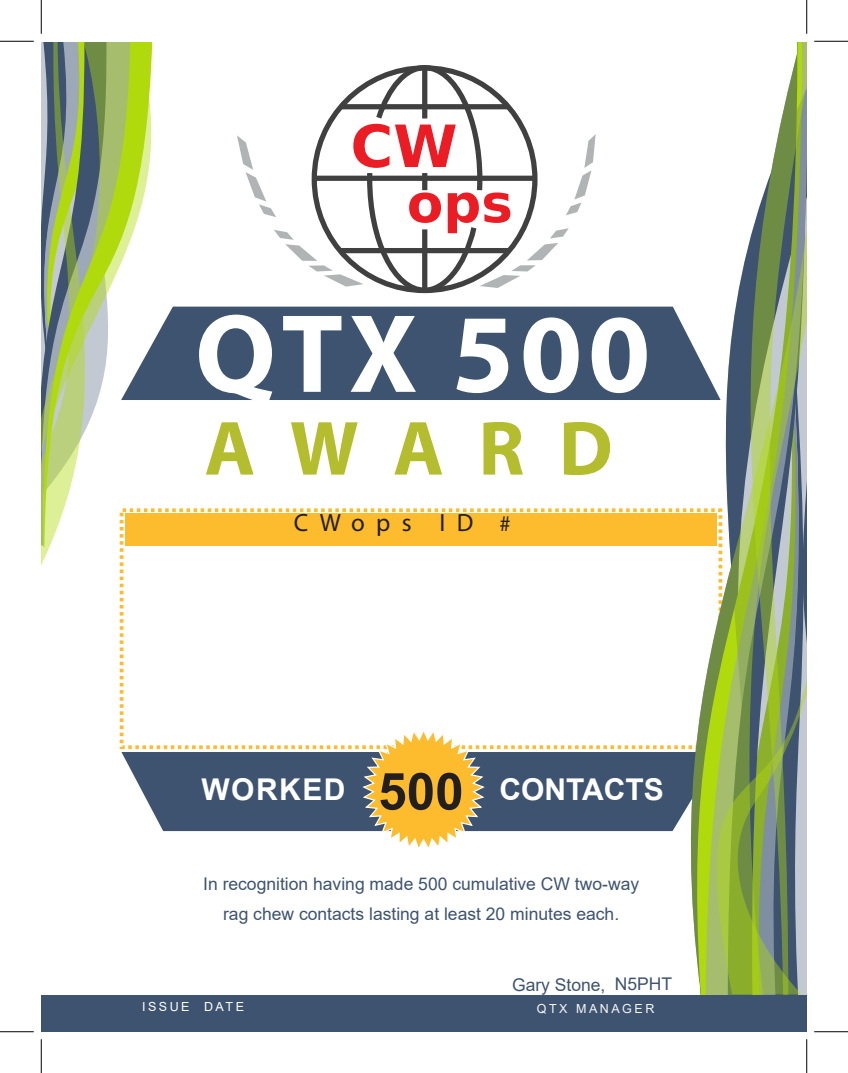
<style>
.page{position:relative;width:848px;height:1073px;background:#fff}
.page>*{position:absolute;margin:0;border:0;box-sizing:border-box;transform-origin:0 0}
.t1{font:700 112.5px "Myriad Pro";letter-spacing:.05em;color:#fff}
.t2{font:700 77.5px "Myriad Pro";letter-spacing:.445em;color:#b4bd2e}
.t3{font:700 58.25px "Bitstream Vera Sans";color:#ec1c24}
.t4{font:700 53px "Bitstream Vera Sans";color:#ec1c24}
.t5{font:700 30px "Arial";color:#fff}
.t6{font:25px "Myriad Pro";letter-spacing:.45em;color:#231f20}
.t7{font:17.5px/30px "Arial";color:#3e5370;text-align:center}
.t8{font:12.5px "Arial";letter-spacing:.2em;color:#f5f5f5}
.t9{font:12.5px "Arial";letter-spacing:.2em;color:#fff}
.s1{font-size:22.5px}
.s2{font-size:51.25px;color:#231f20}
</style>
<div class="page">
<div style="left:125px;top:513px;width:591px;height:33px;background:#fdbb2e"></div>
<div style="left:152px;top:306px;width:469px;height:94px;background:#3e5370"></div>
<div style="left:121px;top:752px;width:500px;height:79px;background:#3e5370"></div>
<div style="left:120px;top:508px;width:602px;height:241px;border:4px dashed #fdbb2e"></div>
<svg style="left:621px;top:306px;width:45px;height:526px"></svg>
<svg style="left:666px;top:306px;width:25px;height:534px"></svg>
<svg style="left:691px;top:42px;width:115px;height:952px"></svg>
<svg style="left:716px;top:361px;width:90px;height:633px;background:#8aa16c"></svg>
<svg style="left:119px;top:508px;width:11px;height:37px"></svg>
<svg style="left:41px;top:497px;width:27px;height:69px"></svg>
<svg style="left:41px;top:42px;width:110px;height:455px"></svg>
<svg style="left:361px;top:732px;width:125px;height:116px"></svg>
<div style="left:41px;top:994px;width:765px;height:37px;background:#3e5370"></div>
<svg style="left:237px;top:65px;width:358px;height:229px"></svg>
<div style="left:311px;top:65px;width:226px;height:228px;border:5px solid #404041;border-radius:50%"></div>
<div style="left:341px;top:104px;width:167px;height:5px;background:#404041"></div>
<div style="left:314px;top:176px;width:221px;height:5px;background:#404041"></div>
<div style="left:340px;top:248px;width:169px;height:5px;background:#404041"></div>
<div style="left:422px;top:68px;width:5px;height:50px;background:#404041"></div>
<div style="left:422px;top:173px;width:5px;height:17px;background:#404041"></div>
<div style="left:422px;top:229px;width:5px;height:61px;background:#404041"></div>
<hr style="left:0;top:41px;width:34px;height:1px;background:#000">
<hr style="left:814px;top:41px;width:34px;height:1px;background:#000">
<hr style="left:0;top:1031px;width:34px;height:1px;background:#000">
<hr style="left:814px;top:1031px;width:34px;height:1px;background:#000">
<hr style="left:41px;top:0;width:1px;height:34px;background:#000">
<hr style="left:41px;top:1039px;width:1px;height:33px;background:#000">
<hr style="left:806px;top:0;width:1px;height:34px;background:#000">
<hr style="left:806px;top:1039px;width:1px;height:33px;background:#000">
<h3 class="t3" style="left:350px;top:113px;width:109px">CW</h3>
<h3 class="t4" style="left:407px;top:173px;width:107px">ops</h3>
<h1 class="t1" style="left:195px;top:280px;width:457px">QTX 500</h1>
<h2 class="t2" style="left:204px;top:398px;width:410px">AWARD</h2>
<h3 class="t6" style="left:294px;top:507px;width:218px">CWops ID <span class="s1">#</span></h3>
<h3 class="t5" style="left:201px;top:768px;width:464px">WORKED <span class="s2">500</span> CONTACTS</h3>
<p class="t7" style="left:203px;top:868px;width:437px">In recognition having made 500 cumulative CW two-way rag chew contacts lasting at least 20 minutes each.</p>
<p class="t7" style="left:512px;top:969px;width:161px">Gary Stone, N5PHT</p>
<p class="t9" style="left:142px;top:997px;width:103px">ISSUE DATE</p>
<p class="t8" style="left:537px;top:1000px;width:119px">QTX MANAGER</p>
</div>
